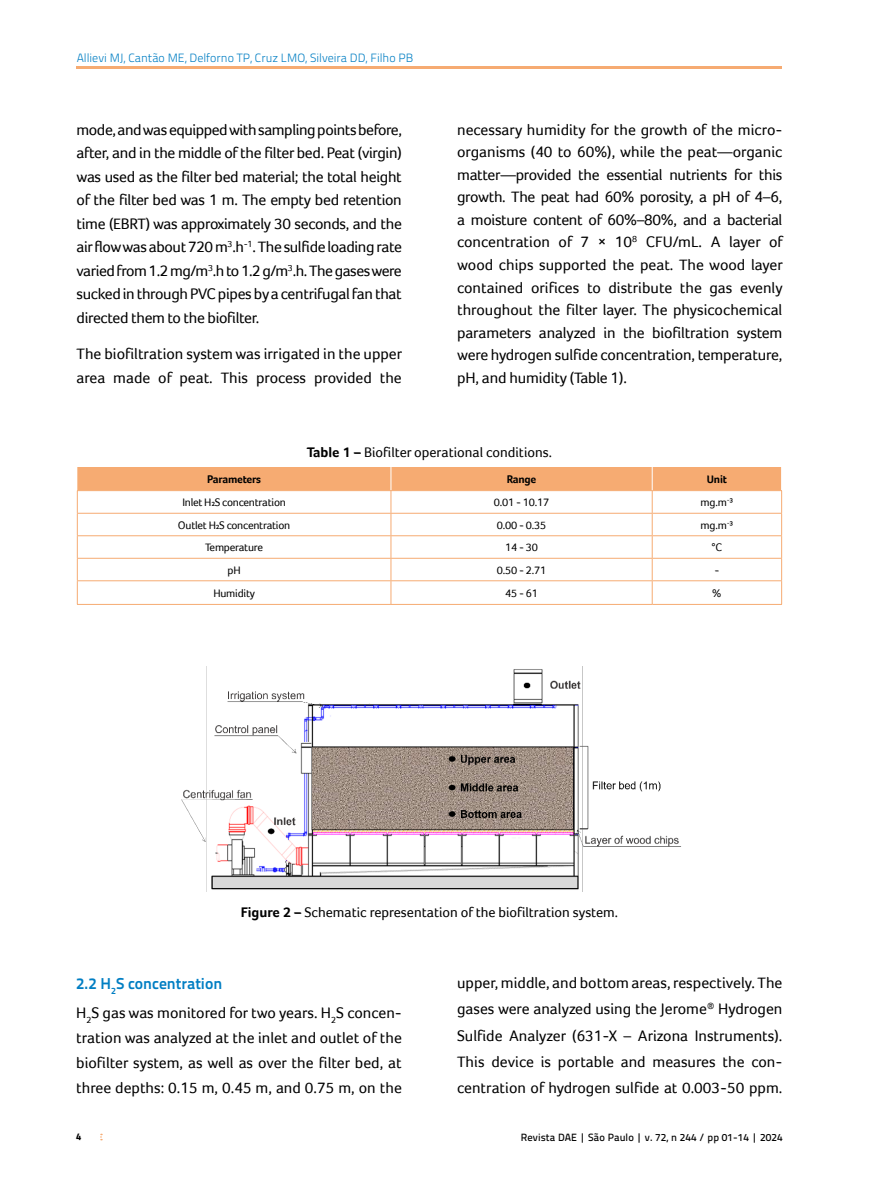
<style>
.page{position:relative;width:893px;height:1191px;background:#fff}
.page>*{position:absolute;margin:0;border:0;box-sizing:border-box;transform-origin:0 0}
.TXT{font:15.75px/22.5px "Foco";color:#000;text-align:justify}
.SUB_2{font:700 15.75px "Titillium Text 22 L";color:#007ec3}
.Tab__Figura_Tit{font:14.25px "Foco";color:#000}
.t1{font:300 12px "Titillium Text 22 L";color:#007ec3}
.Tabela_Corpo{font:11.25px "Foco";letter-spacing:-.02em;color:#000}
.Tabela_Gravata{font:700 11.25px "Foco";letter-spacing:-.02em;color:#000}
.t2{font:500 10.5px "Titillium Text 22 L";letter-spacing:.01em;color:#000}
.t3{font:800 9.75px "Titillium Text 22 L";color:#000}
.s1{font-weight:700}
</style>
<div class="page">
<hr style="left:77px;top:66px;width:705px;height:3px;background:#f6ab72">
<svg style="left:77px;top:467px;width:705px;height:137px"></svg>
<hr style="left:77px;top:604px;width:314px;height:1px;background:#f6ab72">
<hr style="left:391px;top:604px;width:261px;height:1px;background:#f6ab72">
<hr style="left:652px;top:604px;width:130px;height:1px;background:#f6ab72">
<hr style="left:77px;top:490px;width:314px;height:1px;background:#f6ab72">
<hr style="left:391px;top:490px;width:261px;height:1px;background:#f6ab72">
<hr style="left:652px;top:490px;width:130px;height:1px;background:#f6ab72">
<img style="left:181px;top:666px;width:500px;height:225px">
<p class="t1" style="left:77px;top:49px;width:338px">Allievi MJ, Cantão ME, Delforno TP, Cruz LMO, Silveira DD, Filho PB</p>
<p class="TXT" style="left:77px;top:117px;width:327px;line-height:23.5px">mode, and was equipped with sampling points before, after, and in the middle of the filter bed. Peat (virgin) was used as the filter bed material; the total height of the filter bed was 1 m. The empty bed retention time (EBRT) was approximately 30 seconds, and the air flow was about 720 m<sup>3</sup>.h<sup>-1</sup>. The sulfide loading rate varied from 1.2 mg/m<sup>3</sup>.h to 1.2 g/m<sup>3</sup>.h. The gases were sucked in through PVC pipes by a centrifugal fan that directed them to the biofilter.</p>
<p class="TXT" style="left:77px;top:342px;width:327px;line-height:23.5px">The biofiltration system was irrigated in the upper area made of peat. This process provided the</p>
<p class="TXT" style="left:457px;top:118px;width:327px">necessary humidity for the growth of the micro&shy;organisms (40 to 60%), while the peat—organic matter—provided the essential nutrients for this growth. The peat had 60% porosity, a pH of 4–6, a moisture content of 60%–80%, and a bacterial concentration of 7 × 10<sup>8</sup> CFU/mL. A layer of wood chips supported the peat. The wood layer contained orifices to distribute the gas evenly throughout the filter layer. The physicochemical parameters analyzed in the biofiltration system were hydrogen sulfide concentration, temperature, pH, and humidity (Table 1).</p>
<p class="Tab__Figura_Tit" style="left:307px;top:444px;width:247px"><span class="s1">Table 1 –</span> Biofilter operational conditions.</p>
<p class="Tabela_Gravata" style="left:207px;top:472px;width:55px">Parameters</p>
<p class="Tabela_Gravata" style="left:507px;top:472px;width:31px">Range</p>
<p class="Tabela_Gravata" style="left:707px;top:472px;width:22px">Unit</p>
<p class="Tabela_Corpo" style="left:182px;top:495px;width:105px">Inlet H₂S concentration</p>
<p class="Tabela_Corpo" style="left:494px;top:495px;width:57px">0.01 - 10.17</p>
<p class="Tabela_Corpo" style="left:701px;top:495px;width:34px">mg.m<sup>-</sup>³</p>
<p class="Tabela_Corpo" style="left:178px;top:518px;width:114px">Outlet H₂S concentration</p>
<p class="Tabela_Corpo" style="left:497px;top:518px;width:51px">0.00 - 0.35</p>
<p class="Tabela_Corpo" style="left:701px;top:518px;width:34px">mg.m<sup>-</sup>³</p>
<p class="Tabela_Corpo" style="left:205px;top:541px;width:59px">Temperature</p>
<p class="Tabela_Corpo" style="left:505px;top:541px;width:34px">14 - 30</p>
<p class="Tabela_Corpo" style="left:712px;top:541px;width:12px">°C</p>
<p class="Tabela_Corpo" style="left:228px;top:563px;width:15px">pH</p>
<p class="Tabela_Corpo" style="left:497px;top:563px;width:51px">0.50 - 2.71</p>
<p class="Tabela_Corpo" style="left:714px;top:563px;width:6px">-</p>
<p class="Tabela_Corpo" style="left:213px;top:586px;width:43px">Humidity</p>
<p class="Tabela_Corpo" style="left:505px;top:586px;width:34px">45 - 61</p>
<p class="Tabela_Corpo" style="left:712px;top:586px;width:11px">%</p>
<p class="Tab__Figura_Tit" style="left:241px;top:904px;width:379px"><span class="s1">Figure 2 –</span> Schematic representation of the biofiltration system.</p>
<p class="SUB_2" style="left:76px;top:971px;width:147px">2.2 H<sub>2</sub>S concentration</p>
<p class="TXT" style="left:76px;top:1000px;width:327px;line-height:25px">H<sub>2</sub>S gas was monitored for two years. H<sub>2</sub>S concen&shy;tration was analyzed at the inlet and outlet of the biofilter system, as well as over the filter bed, at three depths: 0.15 m, 0.45 m, and 0.75 m, on the</p>
<p class="TXT" style="left:457px;top:969px;width:327px;line-height:26.2px">upper, middle, and bottom areas, respectively. The gases were analyzed using the Jerome<sup>®</sup> Hydrogen Sulfide Analyzer (631-X – Arizona Instruments).<br>This device is portable and measures the con&shy;centration of hydrogen sulfide at 0.003-50 ppm.</p>
<p class="t3" style="left:76px;top:1129px;width:7px">4</p>
<p class="t2" style="left:521px;top:1129px;width:263px">Revista DAE | São Paulo | v. 72, n 244 / pp 01-14 | 2024</p>
</div>
